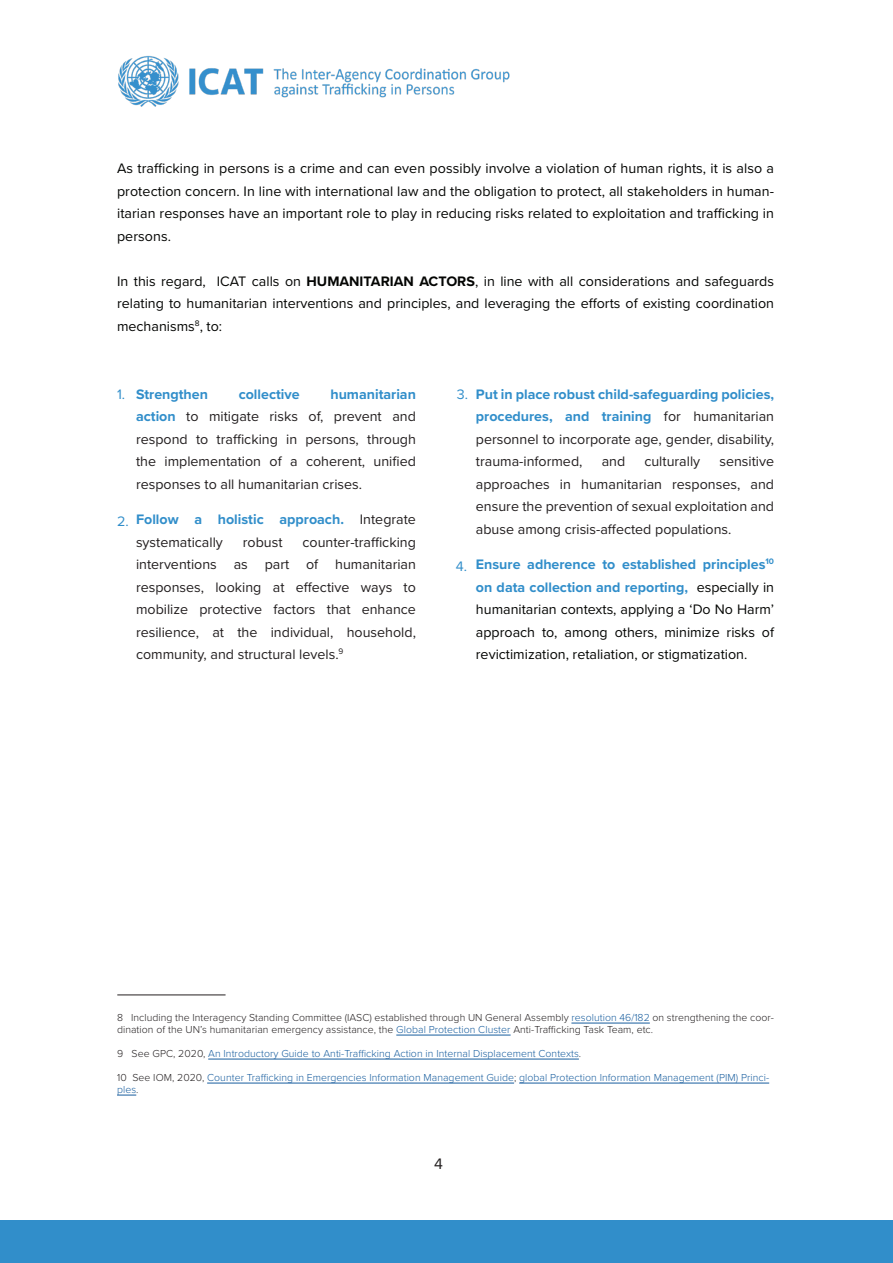
<style>
.page{position:relative;width:893px;height:1263px;background:#fff}
.page>*{position:absolute;margin:0;border:0;box-sizing:border-box;transform-origin:0 0}
.t1{font:15.75px "Proxima Nova";color:#231f20}
.Paragraph_Style_1{font:14.25px/22.5px "Proxima Nova";color:#040503;text-align:justify}
.Paragraph_Style_1-2{font:14.25px/22.5px "Proxima Nova";color:#231f20;text-align:justify}
.Paragraph_Style_1-3{font:700 14.25px/22.5px "Proxima Nova";color:#318eca}
.t2{font:14.25px "Proxima Nova";color:#318eca}
.footnote{font:300 10.5px/12px "Proxima Nova";letter-spacing:.005em;color:#231f20}
.footnote-2{font:300 10.5px/12px "Proxima Nova";letter-spacing:.005em;color:#175d9e}
.s1{font-weight:700}
.s2{font-weight:700;color:#318eca}
.s3{font-weight:400;color:#231f20}
.s4{color:#175d9e}
.s5{color:#231f20}
</style>
<div class="page">
<img style="left:118px;top:55px;width:392px;height:52px">
<div style="left:0;top:1220px;width:893px;height:43px;background:#318eca"></div>
<hr style="left:117px;top:994px;width:109px;height:1px;background:#231f20">
<hr style="left:571px;top:1023px;width:79px;height:1px;background:#175d9e">
<hr style="left:396px;top:1035px;width:115px;height:1px;background:#175d9e">
<hr style="left:208px;top:1059px;width:371px;height:1px;background:#175d9e">
<hr style="left:207px;top:1083px;width:307px;height:1px;background:#175d9e">
<hr style="left:519px;top:1083px;width:250px;height:1px;background:#175d9e">
<svg style="left:117px;top:1095px;width:19px;height:1px"></svg>
<p class="Paragraph_Style_1" style="left:117px;top:157px;width:659px">As trafficking in persons is a crime and can even possibly involve a violation of human rights, it is also a protection concern. In line with international law and the obligation to protect, all stakeholders in human&shy;itarian responses have an important role to play in reducing risks related to exploitation and trafficking in persons.</p>
<p class="Paragraph_Style_1" style="left:117px;top:269px;width:658px">In this regard, ICAT calls on <span class="s1">HUMANITARIAN ACTORS</span>, in line with all considerations and safeguards relating to humanitarian interventions and principles, and leveraging the efforts of existing coordination mechanisms<sup>8</sup>, to:</p>
<p class="t2" style="left:117px;top:383px;width:10px">1.</p>
<p class="t2" style="left:117px;top:510px;width:13px">2.</p>
<p class="Paragraph_Style_1-2" style="left:136px;top:382px;width:281px;text-indent:194px"><span class="s2">humanitarian action</span> to mitigate risks of, prevent and respond to trafficking in persons, through the implementation of a coherent, unified responses to all humanitarian crises.</p>
<p class="Paragraph_Style_1-3" style="left:136px;top:508px;width:281px">Follow a holistic approach. <span class="s3">Integrate systematically</span></p>
<p class="Paragraph_Style_1-3" style="left:136px;top:383px;width:74px">Strengthen</p>
<p class="Paragraph_Style_1-3" style="left:239px;top:383px;width:63px">collective</p>
<p class="Paragraph_Style_1-2" style="left:136px;top:530px;width:281px;text-indent:166px">counter-trafficking interventions as part of humanitarian responses, looking at effective ways to mobilize protective factors that enhance resilience, at the individual, household, community, and structural levels.<sup>9</sup></p>
<p class="Paragraph_Style_1-2" style="left:243px;top:530px;width:41px">robust</p>
<p class="t2" style="left:457px;top:384px;width:13px">3.</p>
<p class="t2" style="left:456px;top:555px;width:13px">4.</p>
<p class="Paragraph_Style_1-2" style="left:476px;top:382px;width:300px"><span class="s2">Put in place robust child-safeguarding policies, procedures, and training</span> for humanitarian personnel to incorporate age, gender, disability, trauma-informed,</p>
<p class="Paragraph_Style_1-2" style="left:602px;top:450px;width:25px">and</p>
<p class="Paragraph_Style_1-2" style="left:644px;top:450px;width:57px">culturally</p>
<p class="Paragraph_Style_1-2" style="left:476px;top:450px;width:300px;text-indent:243px">sensitive approaches in humanitarian responses, and ensure the prevention of sexual exploitation and abuse among crisis-affected populations.</p>
<p class="Paragraph_Style_1" style="left:476px;top:552px;width:300px"><span class="s2">Ensure adherence to established principles</span><sup>10 </sup><span class="s2">on data collection and reporting,</span> especially in humanitarian contexts, applying a ‘Do No Harm’ approach to, among others, minimize risks of revictimization, retaliation, or stigmatization.</p>
<p class="footnote" style="left:117px;top:1011px;width:659px">8 Including the Interagency Standing Committee (IASC) established through UN General Assembly <span class="s4">resolution 46/182</span> on strengthening the coor&shy;dination of the UN’s humanitarian emergency assistance, the <span class="s4">Global Protection Cluster</span> Anti-Trafficking Task Team, etc.</p>
<p class="footnote-2" style="left:117px;top:1047px;width:466px"><span class="s5">9 See GPC, 2020,</span> An Introductory Guide to Anti-Trafficking Action in Internal Displacement Contexts<span class="s5">.</span></p>
<p class="footnote-2" style="left:117px;top:1071px;width:654px"><span class="s5">10 See IOM, 2020,</span> Counter Trafficking in Emergencies Information Management Guide<span class="s5">;</span> global Protection Information Management (PIM) Princi&shy;ples<span class="s5">.</span></p>
<p class="t1" style="left:434px;top:1152px;width:10px">4</p>
</div>
